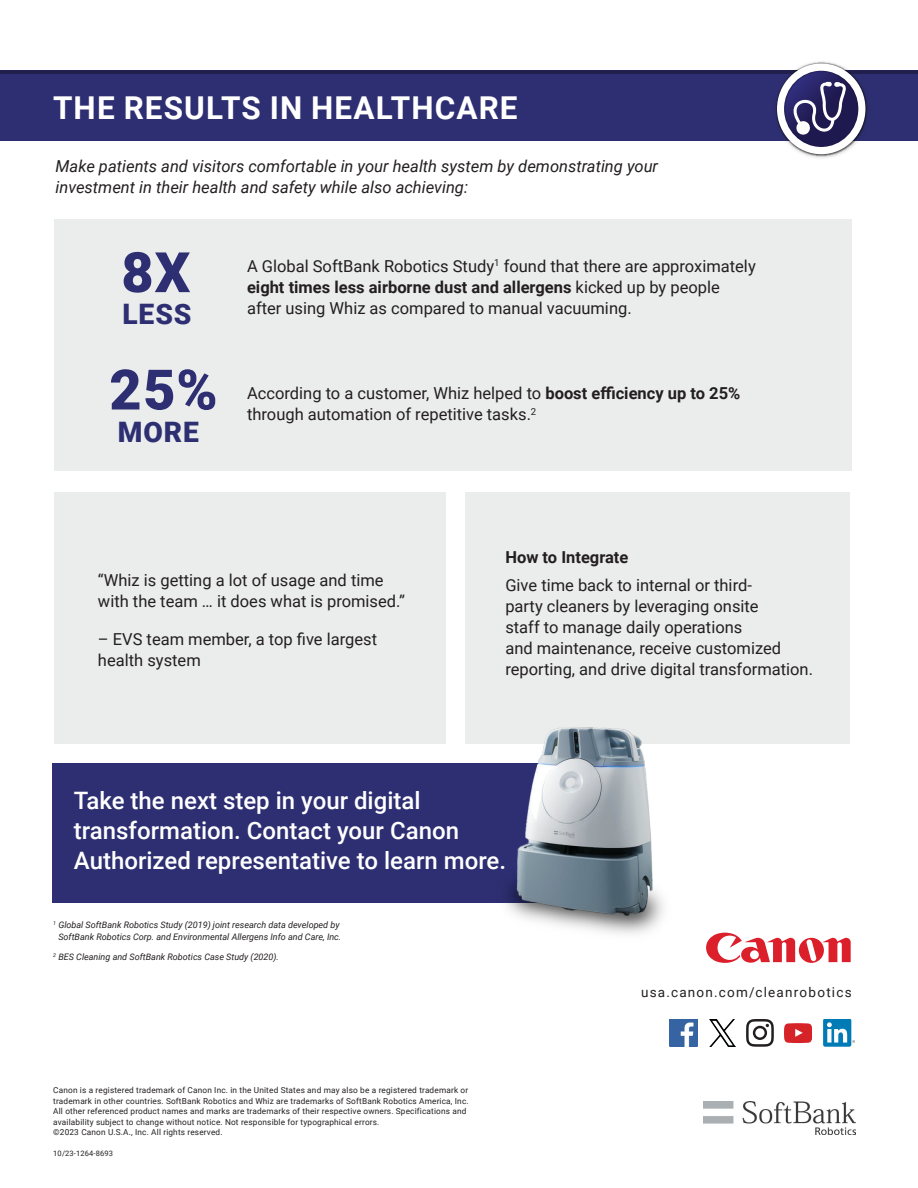
<style>
.page{position:relative;width:918px;height:1188px;background:#fff}
.page>*{position:absolute;margin:0;border:0;box-sizing:border-box;transform-origin:0 0}
.Headline_H1{font:900 55.8px "Roboto";color:#2d2f72}
.Headline_H1-2{font:700 31.5px "Roboto";letter-spacing:.035em;color:#fff}
.Headline_H1-3{font:900 28.2px "Roboto";letter-spacing:.035em;color:#2d2f72}
.t1{font:500 24px "Roboto";color:#fff}
.t2{font:16.5px/21px "Roboto";color:#231f20}
.t3{font:italic 16.5px "Roboto";color:#231f20}
.t4{font:700 16.5px "Roboto";color:#231f20}
.Web_Address{font:13.5px "Roboto";letter-spacing:.09em;color:#231f20}
.t5{font:italic 9px/12px "Roboto";color:#231f20;text-align:center}
.t6{font:8.25px/10.5px "Roboto";letter-spacing:.02em;color:#231f20}
.t7{font:7.5px "Roboto";letter-spacing:.02em;color:#231f20}
.s1{font-weight:700}
</style>
<div class="page">
<svg style="left:766px;top:937px;width:85px;height:26px"></svg>
<img style="left:703px;top:1101px;width:152px;height:34px">
<img style="left:670px;top:1019px;width:27px;height:28px">
<svg style="left:746px;top:1019px;width:28px;height:28px"></svg>
<svg style="left:784px;top:1023px;width:28px;height:20px"></svg>
<div style="left:823px;top:1019px;width:28px;height:28px;background:#007bb6;border-radius:2px"></div>
<svg style="left:827px;top:1022px;width:28px;height:21px"></svg>
<div style="left:0;top:72px;width:918px;height:69px;background:#2d2f72"></div>
<div style="left:54px;top:219px;width:798px;height:252px;background:#ebecec"></div>
<div style="left:54px;top:492px;width:391px;height:252px;background:#ebecec"></div>
<div style="left:465px;top:492px;width:385px;height:252px;background:#ebecec"></div>
<div style="left:52px;top:763px;width:564px;height:140px;background:#2d2f72"></div>
<img style="left:445px;top:653px;width:321px;height:310px">
<hr style="left:0;top:70px;width:918px;height:4px;background:#211f4e">
<div style="left:772px;top:59px;width:99px;height:102px;background:#231f20;opacity:.3"></div>
<img style="left:775px;top:62px;width:94px;height:95px">
<svg style="left:777px;top:63px;width:88px;height:91px"></svg>
<img style="left:709px;top:1020px;width:27px;height:27px">
<h1 class="Headline_H1-2" style="left:53px;top:86px;width:466px">THE RESULTS IN HEALTHCARE</h1>
<p class="t3" style="left:56px;top:155px;width:604px">Make patients and visitors comfortable in your health system by demonstrating your</p>
<p class="t3" style="left:56px;top:176px;width:414px">investment in their health and safety while also achieving:</p>
<h1 class="Headline_H1" style="left:121px;top:233px;width:70px">8X</h1>
<h1 class="Headline_H1-3" style="left:122px;top:294px;width:71px">LESS</h1>
<h1 class="Headline_H1" style="left:109px;top:351px;width:110px">25%</h1>
<h1 class="Headline_H1-3" style="left:118px;top:412px;width:83px">MORE</h1>
<p class="t2" style="left:247px;top:255px;width:510px">A Global SoftBank Robotics Study<sup>1</sup> found that there are approximately <span class="s1">eight times less airborne dust and allergens</span> kicked up by people after using Whiz as compared to manual vacuuming.</p>
<p class="t2" style="left:247px;top:382px;width:495px">According to a customer, Whiz helped to <span class="s1">boost efficiency up to 25% </span>through automation of repetitive tasks.<sup>2</sup></p>
<p class="t2" style="left:98px;top:569px;width:309px">“Whiz is getting a lot of usage and time with the team … it does what is promised.”</p>
<p class="t2" style="left:98px;top:628px;width:281px">– EVS team member, a top five largest health system</p>
<p class="t4" style="left:505px;top:546px;width:125px">How to Integrate</p>
<p class="t2" style="left:505px;top:574px;width:309px">Give time back to internal or third-<br>party cleaners by leveraging onsite<br>staff to manage daily operations<br>and maintenance, receive customized reporting, and drive digital transformation.</p>
<p class="t1" style="left:74px;top:784px;width:348px">Take the next step in your digital</p>
<p class="t1" style="left:74px;top:814px;width:387px">transformation. Contact your Canon</p>
<p class="t1" style="left:74px;top:844px;width:434px">Authorized representative to learn more.</p>
<p class="t5" style="left:53px;top:918px;width:289px"><sup>1</sup> Global SoftBank Robotics Study (2019) joint research data developed by<br>SoftBank Robotics Corp. and Environmental Allergens Info and Care, Inc.</p>
<p class="t5" style="left:53px;top:950px;width:227px"><sup>2</sup> BES Cleaning and SoftBank Robotics Case Study (2020).</p>
<p class="t6" style="left:53px;top:1085px;width:417px">Canon is a registered trademark of Canon Inc. in the United States and may also be a registered trademark or trademark in other countries. SoftBank Robotics and Whiz are trademarks of SoftBank Robotics America, Inc.<br>All other referenced product names and marks are trademarks of their respective owners. Specifications and availability subject to change without notice. Not responsible for typographical errors.<br>©2023 Canon U.S.A., Inc. All rights reserved.</p>
<p class="t7" style="left:53px;top:1148px;width:61px">10/23-1264-8693</p>
<p class="Web_Address" style="left:641px;top:983px;width:212px">usa.canon.com/cleanrobotics</p>
</div>
